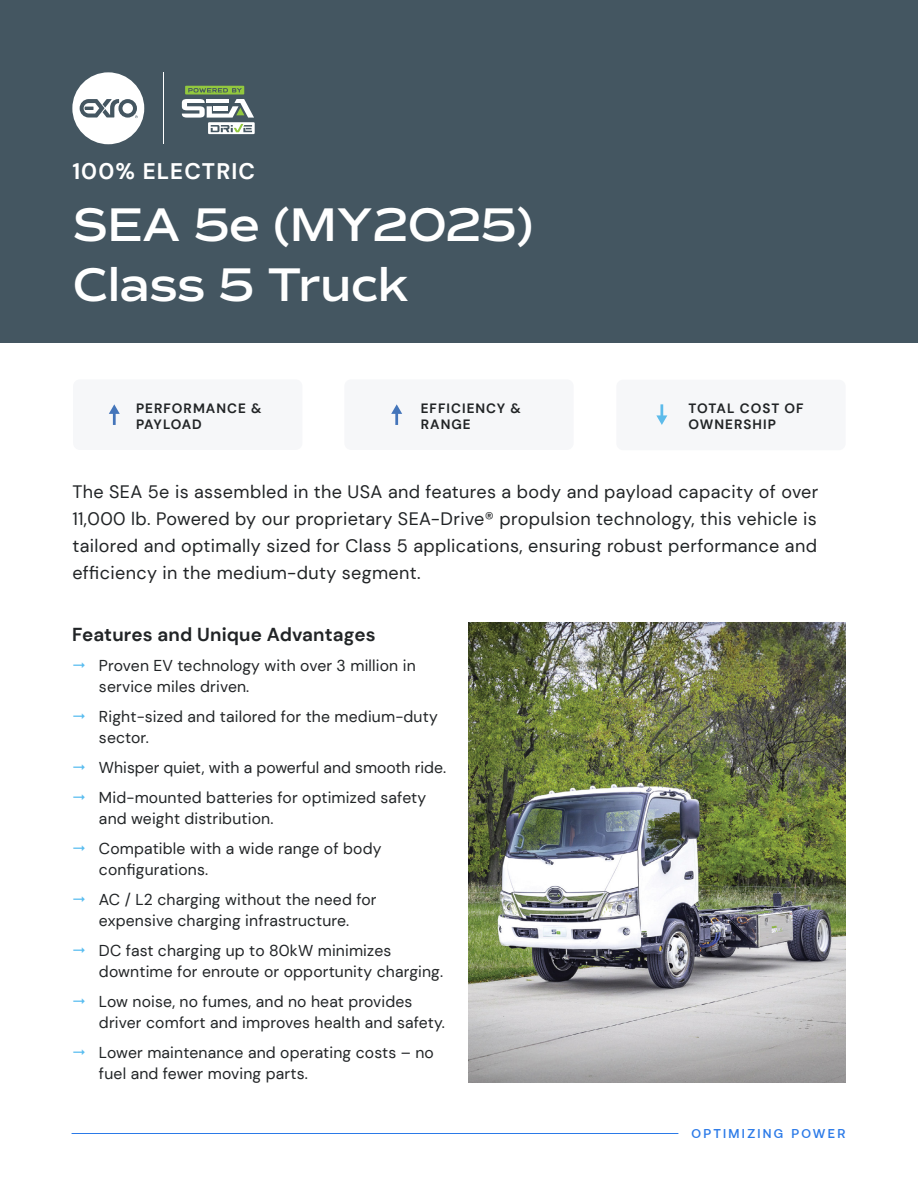
<style>
.page{position:relative;width:918px;height:1188px;background:#fff}
.page>*{position:absolute;margin:0;border:0;box-sizing:border-box;transform-origin:0 0}
.t1{font:600 48px/60px "Commuters Sans";letter-spacing:-.02em;color:#fff}
.t2{font:700 22.5px "DM Sans";letter-spacing:.05em;color:#fff}
.t3{font:700 18.75px "DM Sans";letter-spacing:.01em;color:#212426}
.t4{font:18px/27px "DM Sans";letter-spacing:.02em;color:#212426;text-align:justify}
.t5{font:15.75px/30px "DM Sans";letter-spacing:.01em;color:#212426}
.t6{font:700 13.5px/16.2px "DM Sans";letter-spacing:.075em;color:#212426}
.t7{font:500 12.75px "Aeonik";letter-spacing:.18em;color:#2b7ae8}
</style>
<div class="page">
<div style="left:0;top:0;width:918px;height:343px;background:#445661"></div>
<hr style="left:72px;top:1133px;width:606px;height:1px;background:#2b7ae8">
<div style="left:616px;top:380px;width:230px;height:70px;background:#f6f7f9;border-radius:7px"></div>
<div style="left:344px;top:379px;width:230px;height:71px;background:#f6f7f9;border-radius:7px"></div>
<div style="left:73px;top:379px;width:229px;height:71px;background:#f6f7f9;border-radius:7px"></div>
<svg style="left:109px;top:404px;width:11px;height:21px"></svg>
<svg style="left:391px;top:404px;width:11px;height:21px"></svg>
<svg style="left:656px;top:404px;width:11px;height:21px"></svg>
<img style="left:468px;top:622px;width:378px;height:460px">
<svg style="left:72px;top:72px;width:72px;height:72px"></svg>
<svg style="left:182px;top:86px;width:73px;height:48px"></svg>
<hr style="left:163px;top:72px;width:1px;height:72px;background:#fff">
<h2 class="t2" style="left:72px;top:157px;width:184px">100% ELECTRIC</h2>
<h1 class="t1" style="left:72px;top:195px;width:463px">SEA 5e (MY2025)<br>Class 5 Truck</h1>
<p class="t6" style="left:136px;top:400px;width:127px">PERFORMANCE &amp;<br>PAYLOAD</p>
<p class="t6" style="left:421px;top:400px;width:101px">EFFICIENCY &amp;<br>RANGE</p>
<p class="t6" style="left:689px;top:400px;width:117px">TOTAL COST OF<br>OWNERSHIP</p>
<p class="t4" style="left:72px;top:479px;width:748px">The SEA 5e is assembled in the USA and features a body and payload capacity of over 11,000 lb. Powered by our proprietary SEA-Drive® propulsion technology, this vehicle is tailored and optimally sized for Class 5 applications, ensuring robust performance and efficiency in the medium-duty segment.</p>
<p class="t3" style="left:72px;top:622px;width:305px">Features and Unique Advantages</p>
<p class="t5" style="left:99px;top:655px;width:318px;line-height:21px">Proven EV technology with over 3 million in service miles driven.</p>
<p class="t5" style="left:99px;top:706px;width:340px;line-height:21px">Right-sized and tailored for the medium-duty sector.</p>
<p class="t5" style="left:99px;top:752px;width:349px">Whisper quiet, with a powerful and smooth ride.<br>Mid-mounted batteries for optimized safety</p>
<p class="t5" style="left:99px;top:803px;width:284px">and weight distribution.<br>Compatible with a wide range of body</p>
<p class="t5" style="left:99px;top:854px;width:279px">configurations.<br>AC / L2 charging without the need for</p>
<p class="t5" style="left:99px;top:905px;width:294px">expensive charging infrastructure.<br>DC fast charging up to 80kW minimizes</p>
<p class="t5" style="left:99px;top:956px;width:346px">downtime for enroute or opportunity charging.<br>Low noise, no fumes, and no heat provides</p>
<p class="t5" style="left:99px;top:1007px;width:347px">driver comfort and improves health and safety.<br>Lower maintenance and operating costs – no</p>
<p class="t5" style="left:99px;top:1058px;width:210px">fuel and fewer moving parts.</p>
<p class="t7" style="left:691px;top:1126px;width:155px">OPTIMIZING POWER</p>
</div>
